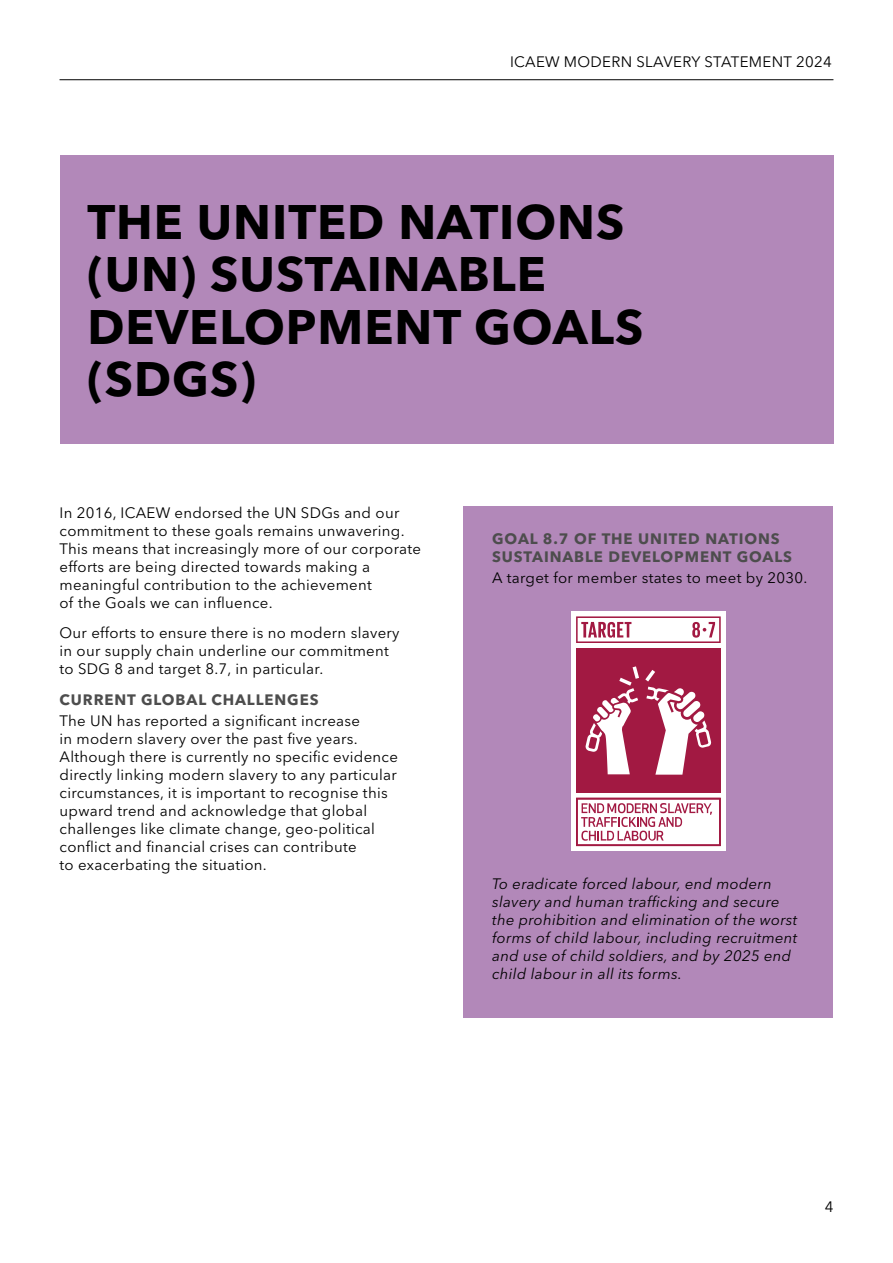
<style>
.page{position:relative;width:893px;height:1263px;background:#fff}
.page>*{position:absolute;margin:0;border:0;box-sizing:border-box;transform-origin:0 0}
.header_large_white{font:700 48px/52.5px "Avenir Next LT Pro";letter-spacing:.02em;color:#000}
.body{font:15px/18px "Avenir Next LT Pro";letter-spacing:.02em;color:#000}
.body-2{font:italic 15px/18px "Avenir Next LT Pro";letter-spacing:.02em;color:#000}
.subhead{font:700 15px/18px "Avenir Next LT Pro";letter-spacing:.06em;color:#4d4d4d}
</style>
<div class="page">
<hr style="left:60px;top:79px;width:773px;height:1px;background:#000">
<div style="left:463px;top:506px;width:370px;height:512px;background:#b288b9"></div>
<div style="left:60px;top:156px;width:773px;height:288px;background:#b288b9"></div>
<div style="left:571px;top:611px;width:155px;height:240px;background:#fff"></div>
<div style="left:576px;top:648px;width:145px;height:145px;background:#a21942"></div>
<svg style="left:576px;top:616px;width:145px;height:27px"></svg>
<svg style="left:576px;top:798px;width:145px;height:48px"></svg>
<svg style="left:645px;top:670px;width:10px;height:11px"></svg>
<svg style="left:585px;top:666px;width:54px;height:108px"></svg>
<svg style="left:646px;top:687px;width:65px;height:88px"></svg>
<p class="body" style="left:510px;top:52px;width:323px">ICAEW MODERN SLAVERY STATEMENT 2024</p>
<p class="header_large_white" style="left:87px;top:196px;width:558px">THE UNITED NATIONS (UN) SUSTAINABLE<br>DEVELOPMENT GOALS (SDGS)</p>
<p class="body" style="left:60px;top:503px;width:363px">In 2016, ICAEW endorsed the UN SDGs and our commitment to these goals remains unwavering.<br>This means that increasingly more of our corporate efforts are being directed towards making a meaningful contribution to the achievement<br>of the Goals we can influence.</p>
<p class="body" style="left:60px;top:624px;width:342px">Our efforts to ensure there is no modern slavery in our supply chain underline our commitment to SDG 8 and target 8.7, in particular.</p>
<p class="subhead" style="left:60px;top:691px;width:261px">CURRENT GLOBAL CHALLENGES</p>
<p class="body" style="left:60px;top:712px;width:340px">The UN has reported a significant increase<br>in modern slavery over the past five years.<br>Although there is currently no specific evidence directly linking modern slavery to any particular circumstances, it is important to recognise this upward trend and acknowledge that global challenges like climate change, geo-political conflict and financial crises can contribute<br>to exacerbating the situation.</p>
<p class="subhead" style="left:492px;top:529px;width:301px">GOAL 8.7 OF THE UNITED NATIONS<br>SUSTAINABLE DEVELOPMENT GOALS</p>
<p class="body" style="left:492px;top:568px;width:317px">A target for member states to meet by 2030.</p>
<p class="body-2" style="left:492px;top:875px;width:307px">To eradicate forced labour, end modern slavery and human trafficking and secure the prohibition and elimination of the worst forms of child labour, including recruitment and use of child soldiers, and by 2025 end child labour in all its forms.</p>
<p class="body" style="left:825px;top:1197px;width:10px">4</p>
</div>
